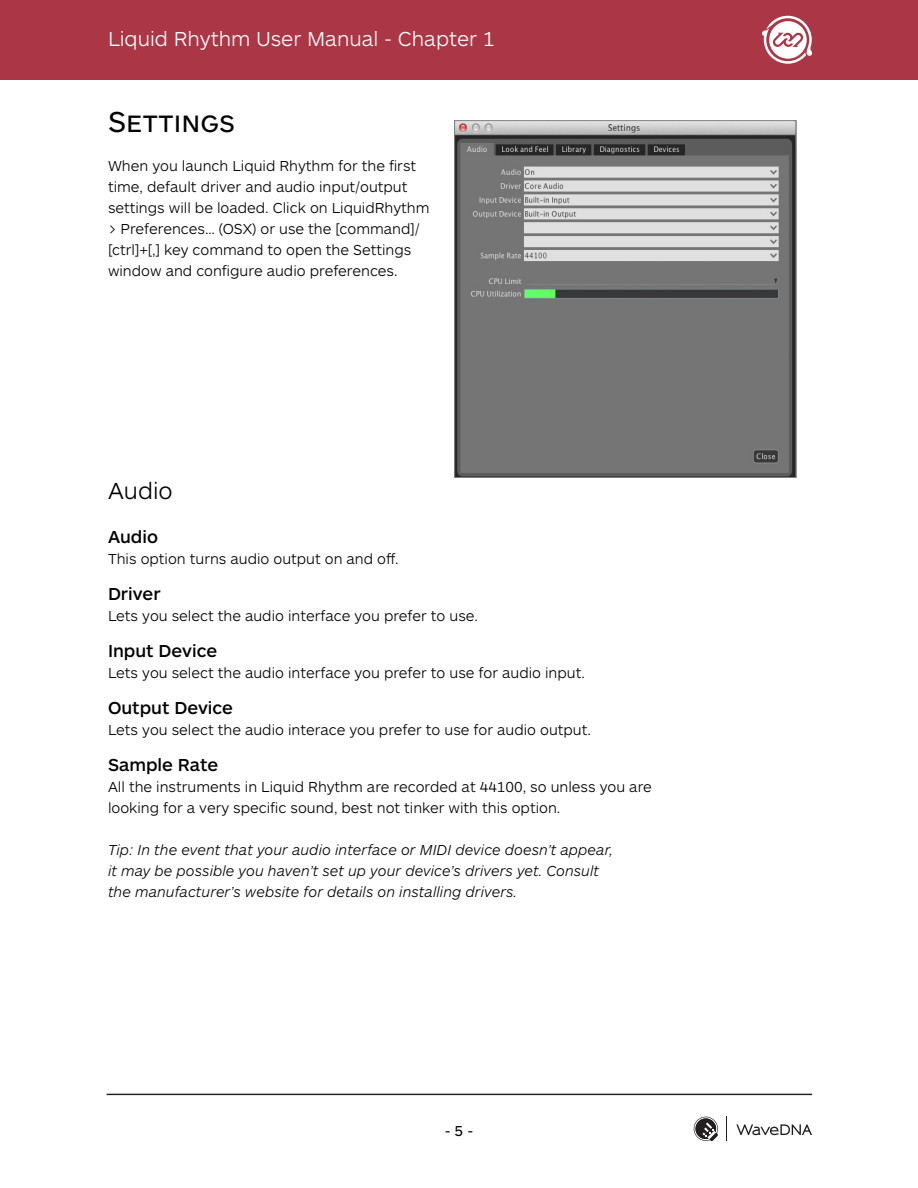
<style>
.page{position:relative;width:918px;height:1188px;background:#fff}
.page>*{position:absolute;margin:0;border:0;box-sizing:border-box;transform-origin:0 0}
.t1{font:30px "ARS Maquette Pro";color:#000}
.t2{font:300 24px "ARS Maquette Pro";color:#000}
.t3{font:300 21px "ARS Maquette Pro";color:#fff}
.t4{font:500 18px "ARS Maquette Pro";color:#000}
.t5{font:300 15px/21px "ARS Maquette Pro";color:#000}
.t6{font:italic 300 15px/21px "ARS Maquette Pro";color:#000}
.t7{font:15px "ARS Maquette Pro";color:#000}
</style>
<div class="page">
<div style="left:0;top:0;width:918px;height:79px;background:#ab3746"></div>
<svg style="left:762px;top:16px;width:50px;height:48px"></svg>
<hr style="left:107px;top:1094px;width:705px;height:1px;background:#231f20">
<svg style="left:694px;top:1117px;width:24px;height:24px"></svg>
<svg style="left:736px;top:1124px;width:76px;height:11px"></svg>
<img style="left:457px;top:123px;width:337px;height:353px">
<div style="left:455px;top:121px;width:341px;height:357px;border:1px solid #808080"></div>
<h3 class="t3" style="left:108px;top:25px;width:388px">Liquid Rhythm User Manual - Chapter 1</h3>
<h1 class="t1" style="left:108px;top:102px;width:129px">Settings</h1>
<p class="t5" style="left:108px;top:155px;width:323px">When you launch Liquid Rhythm for the first time, default driver and audio input/output settings will be loaded. Click on LiquidRhythm &gt; Preferences… (OSX) or use the [command]/ [ctrl]+[,] key command to open the Settings window and configure audio preferences.</p>
<h2 class="t2" style="left:108px;top:476px;width:66px">Audio</h2>
<p class="t4" style="left:108px;top:525px;width:52px">Audio</p>
<p class="t5" style="left:108px;top:548px;width:292px">This option turns audio output on and off.</p>
<p class="t4" style="left:108px;top:582px;width:54px">Driver</p>
<p class="t5" style="left:108px;top:605px;width:372px">Lets you select the audio interface you prefer to use.</p>
<p class="t4" style="left:108px;top:639px;width:111px">Input Device</p>
<p class="t5" style="left:108px;top:662px;width:478px">Lets you select the audio interface you prefer to use for audio input.</p>
<p class="t4" style="left:108px;top:696px;width:127px">Output Device</p>
<p class="t5" style="left:108px;top:719px;width:484px">Lets you select the audio interace you prefer to use for audio output.</p>
<p class="t4" style="left:108px;top:753px;width:112px">Sample Rate</p>
<p class="t5" style="left:108px;top:776px;width:545px">All the instruments in Liquid Rhythm are recorded at 44100, so unless you are looking for a very specific sound, best not tinker with this option.</p>
<p class="t6" style="left:108px;top:838px;width:507px">Tip: In the event that your audio interface or MIDI device doesn’t appear, it may be possible you haven’t set up your device’s drivers yet. Consult the manufacturer’s website for details on installing drivers.</p>
<p class="t7" style="left:445px;top:1121px;width:30px">- 5 -</p>
</div>
